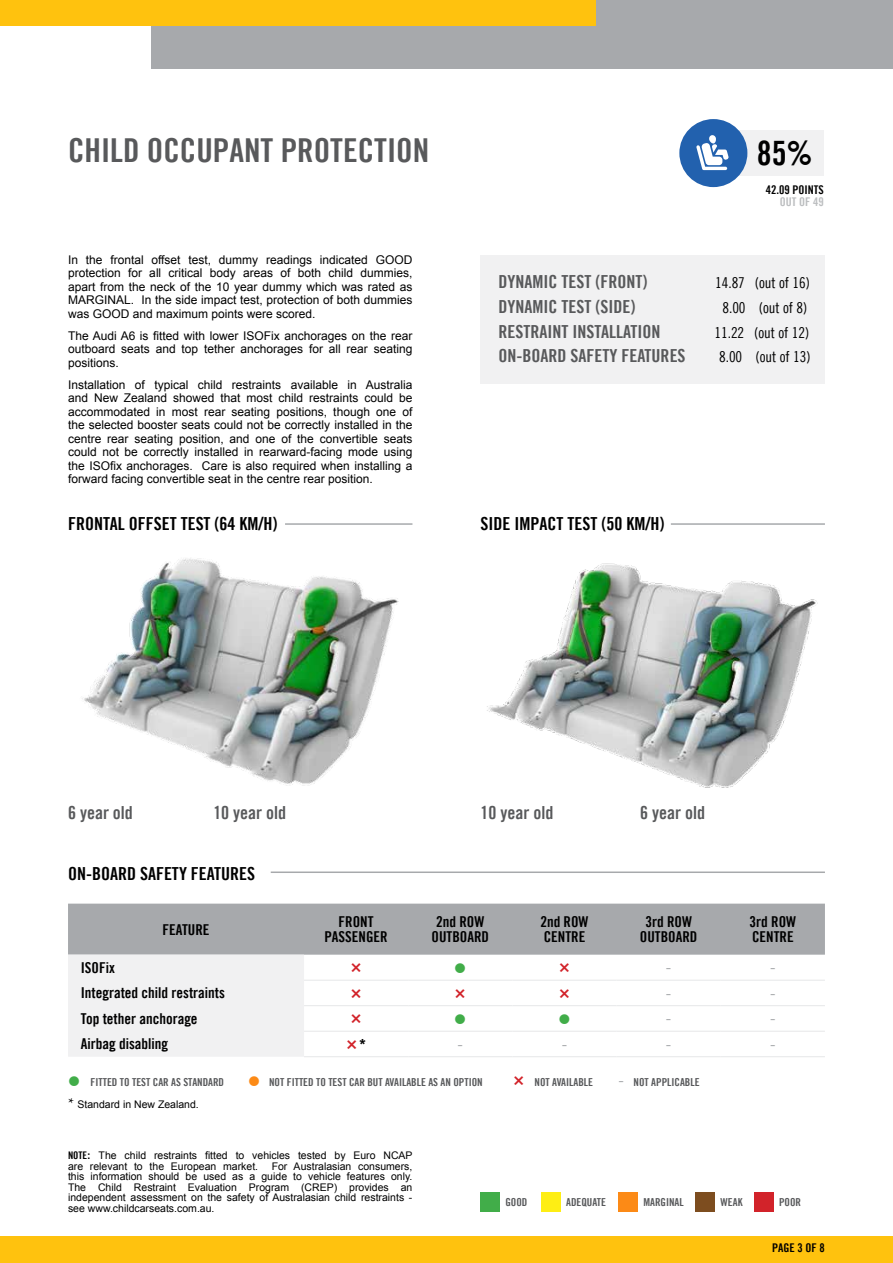
<style>
.page{position:relative;width:893px;height:1263px;background:#fff}
.page>*{position:absolute;margin:0;border:0;box-sizing:border-box;transform-origin:0 0}
.t1{font:33.6px "Trade Gothic Bold Cond Twenty";color:#000}
.t2{font:33px "Trade Gothic Bold Cond Twenty";color:#58595b}
.t3{font:18px "Trade Gothic Bold Cond Twenty";color:#58595b}
.t4{font:18px "Trade Gothic Bold Cond Twenty";color:#000}
.t5{font:16.5px "Trade Gothic LT";color:#a7a9ac}
.t6{font:15px/14.2px "Trade Gothic Bold Cond Twenty";color:#000;text-align:center}
.t7{font:15px "Trade Gothic Cond Eighteen Obl";color:#000}
.t8{font:900 15px "Arial";color:#000}
.t9{font:12px/13.5px "Arial";color:#000;text-align:justify}
.t10{font:12px "Trade Gothic Bold Cond Twenty";color:#000}
.t11{font:12px "Trade Gothic Bold Cond Twenty";color:#bcbec0}
.t12{font:10.95px "Trade Gothic Bold Cond Twenty";color:#58595b}
.t13{font:10.5px/10.5px "Arial";color:#000}
.s1{font-family:"Trade Gothic LT";font-size:16.5px;color:#a7a9ac}
.s2{font-family:"Minion Pro";font-size:15px}
.s3{font-family:"Trade Gothic Bold Cond Twenty"}
.s4{font-weight:700}
</style>
<div class="page">
<div style="left:480px;top:255px;width:345px;height:129px;background:#f1f1f2"></div>
<div style="left:152px;top:0;width:741px;height:68px;background:#a7a9ac"></div>
<div style="left:0;top:0;width:595px;height:26px;background:#ffc20e"></div>
<div style="left:0;top:1236px;width:893px;height:27px;background:#ffc20e"></div>
<hr style="left:285px;top:523px;width:127px;height:2px;background:#a7a9ac">
<hr style="left:671px;top:523px;width:154px;height:2px;background:#a7a9ac">
<div style="left:713px;top:130px;width:111px;height:46px;background:#f1f1f2"></div>
<svg style="left:679px;top:119px;width:68px;height:68px"></svg>
<hr style="left:271px;top:871px;width:554px;height:2px;background:#a7a9ac">
<img style="left:82px;top:558px;width:316px;height:228px">
<img style="left:487px;top:563px;width:330px;height:225px">
<div style="left:480px;top:1192px;width:20px;height:20px;background:#41ad49"></div>
<div style="left:541px;top:1192px;width:20px;height:20px;background:#feee14"></div>
<div style="left:619px;top:1192px;width:19px;height:20px;background:#fc8a16"></div>
<div style="left:696px;top:1192px;width:19px;height:20px;background:#7d4d1f"></div>
<div style="left:754px;top:1192px;width:20px;height:20px;background:#d2232a"></div>
<svg style="left:68px;top:904px;width:757px;height:153px"></svg>
<h2 class="t2" style="left:68px;top:130px;width:363px">CHILD OCCUPANT PROTECTION</h2>
<p class="t9" style="left:68px;top:253px;width:346px">In the frontal offset test, dummy readings indicated GOOD protection for all critical body areas of both child dummies, apart from the neck of the 10 year dummy which was rated as MARGINAL. In the side impact test, protection of both dummies was GOOD and maximum points were scored.</p>
<p class="t9" style="left:68px;top:329px;width:346px">The Audi A6 is fitted with lower ISOFix anchorages on the rear outboard seats and top tether anchorages for all rear seating positions.</p>
<p class="t9" style="left:68px;top:378px;width:346px">Installation of typical child restraints available in Australia and New Zealand showed that most child restraints could be accommodated in most rear seating positions, though one of the selected booster seats could not be correctly installed in the centre rear seating position, and one of the convertible seats could not be correctly installed in rearward-facing mode using the ISOfix anchorages. Care is also required when installing a forward facing convertible seat in the centre rear position.</p>
<h3 class="t4" style="left:68px;top:512px;width:211px">FRONTAL OFFSET TEST (64 KM/H)</h3>
<h1 class="t1" style="left:757px;top:133px;width:57px">85%</h1>
<p class="t10" style="left:766px;top:182px;width:59px">42.09 POINTS</p>
<p class="t11" style="left:780px;top:194px;width:45px">OUT OF 49</p>
<h3 class="t3" style="left:498px;top:271px;width:150px">DYNAMIC TEST (FRONT)</h3>
<p class="t7" style="left:715px;top:274px;width:96px">14.87 (out of 16)</p>
<h3 class="t3" style="left:498px;top:296px;width:138px">DYNAMIC TEST (SIDE)</h3>
<p class="t7" style="left:722px;top:299px;width:86px">8.00 (out of 8)</p>
<h3 class="t3" style="left:498px;top:320px;width:163px">RESTRAINT INSTALLATION</h3>
<p class="t7" style="left:714px;top:323px;width:96px">11.22 (out of 12)</p>
<h3 class="t3" style="left:498px;top:345px;width:189px">ON-BOARD SAFETY FEATURES</h3>
<p class="t7" style="left:719px;top:348px;width:93px">8.00 (out of 13)</p>
<h3 class="t4" style="left:480px;top:512px;width:185px">SIDE IMPACT TEST (50 KM/H)</h3>
<h3 class="t3" style="left:68px;top:802px;width:66px">6 year old</h3>
<h3 class="t3" style="left:213px;top:802px;width:74px">10 year old</h3>
<h3 class="t3" style="left:480px;top:802px;width:74px">10 year old</h3>
<h3 class="t3" style="left:640px;top:802px;width:66px">6 year old</h3>
<h3 class="t4" style="left:68px;top:862px;width:189px">ON-BOARD SAFETY FEATURES</h3>
<p class="t6" style="left:163px;top:922px;width:48px">FEATURE</p>
<p class="t6" style="left:324px;top:915px;width:65px">FRONT<br>PASSENGER</p>
<p class="t6" style="left:432px;top:915px;width:59px">2nd ROW<br>OUTBOARD</p>
<p class="t6" style="left:540px;top:915px;width:50px;text-align:left">2nd ROW<br>CENTRE</p>
<p class="t6" style="left:640px;top:915px;width:59px">3rd ROW<br>OUTBOARD</p>
<p class="t6" style="left:749px;top:915px;width:48px;text-align:left">3rd ROW<br>CENTRE</p>
<p class="t6" style="left:81px;top:960px;width:36px">ISOFix</p>
<h3 class="t5" style="left:666px;top:957px;width:7px">-</h3>
<h3 class="t5" style="left:770px;top:957px;width:7px">-</h3>
<p class="t6" style="left:81px;top:986px;width:146px">Integrated child restraints</p>
<h3 class="t5" style="left:666px;top:983px;width:7px">-</h3>
<h3 class="t5" style="left:770px;top:983px;width:7px">-</h3>
<p class="t6" style="left:81px;top:1011px;width:118px">Top tether anchorage</p>
<h3 class="t5" style="left:666px;top:1008px;width:7px">-</h3>
<h3 class="t5" style="left:770px;top:1008px;width:7px">-</h3>
<p class="t6" style="left:81px;top:1037px;width:89px">Airbag disabling</p>
<p class="t8" style="left:359px;top:1033px;width:10px">*</p>
<h3 class="t5" style="left:458px;top:1034px;width:7px">-</h3>
<h3 class="t5" style="left:562px;top:1034px;width:7px">-</h3>
<h3 class="t5" style="left:666px;top:1034px;width:7px">-</h3>
<h3 class="t5" style="left:770px;top:1034px;width:7px">-</h3>
<p class="t12" style="left:91px;top:1075px;width:135px">FITTED TO TEST CAR AS STANDARD</p>
<p class="t12" style="left:269px;top:1075px;width:215px">NOT FITTED TO TEST CAR BUT AVAILABLE AS AN OPTION</p>
<p class="t12" style="left:535px;top:1075px;width:60px">NOT AVAILABLE</p>
<p class="t12" style="left:619px;top:1075px;width:83px"><span class="s1">-</span> NOT APPLICABLE</p>
<p class="t13" style="left:68px;top:1099px;width:132px"><span class="s2">*</span> Standard in New Zealand.</p>
<p class="t13" style="left:68px;top:1150px;width:346px"><span class="s3">NOTE</span><span class="s4">:</span> The child restraints fitted to vehicles tested by Euro NCAP are relevant to the European market.</p>
<p class="t13" style="left:68px;top:1161px;width:346px;text-align:justify;text-indent:204px">For Australasian consumers, this information should be used as a guide to vehicle features only.<br>The Child Restraint Evaluation Program (CREP) provides an independent assessment on the safety of Australasian child restraints - see www.childcarseats.com.au.</p>
<p class="t12" style="left:505px;top:1195px;width:24px">GOOD</p>
<p class="t12" style="left:566px;top:1195px;width:41px">ADEQUATE</p>
<p class="t12" style="left:643px;top:1195px;width:42px">MARGINAL</p>
<p class="t12" style="left:721px;top:1195px;width:23px">WEAK</p>
<p class="t12" style="left:779px;top:1195px;width:24px">POOR</p>
<p class="t10" style="left:772px;top:1241px;width:54px">PAGE 3 OF 8</p>
</div>
